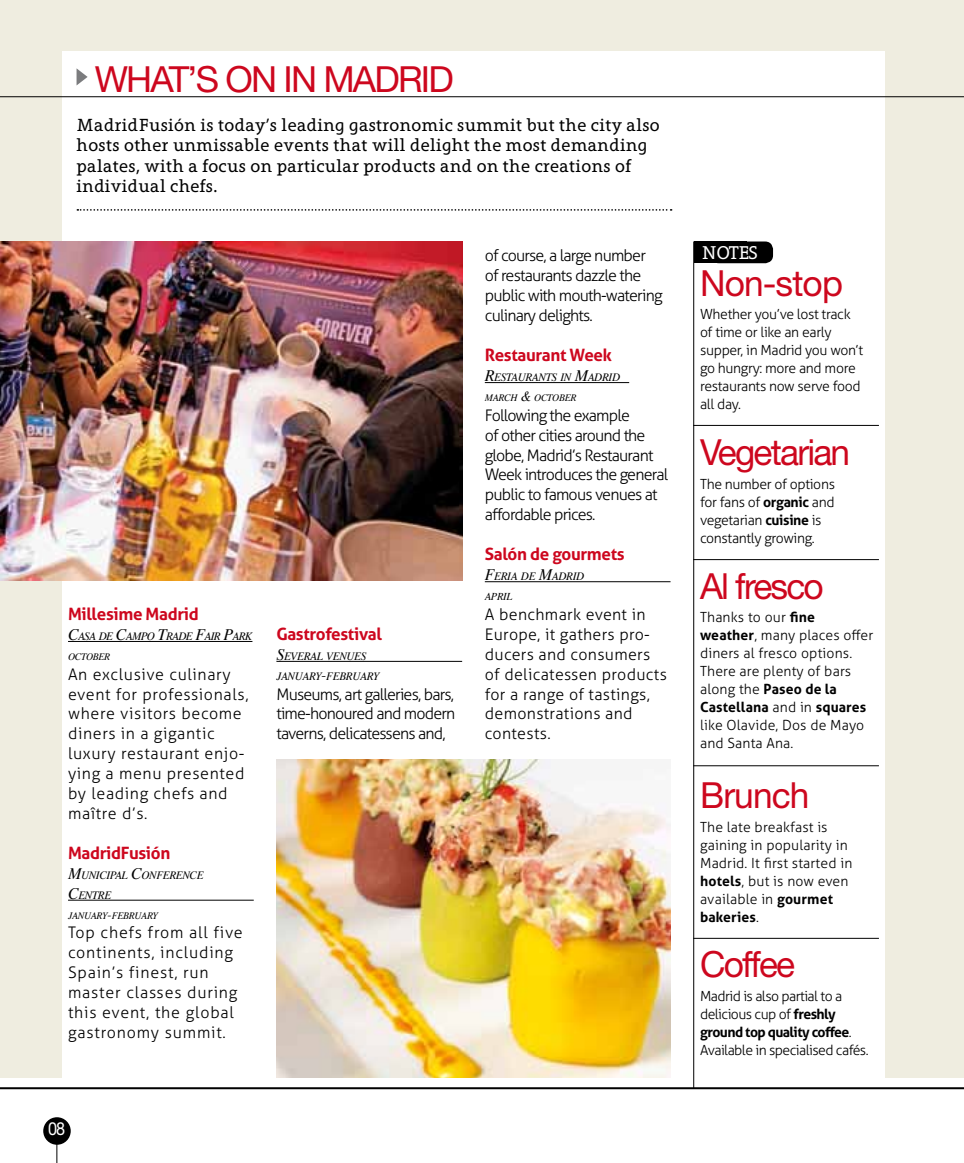
<style>
.page{position:relative;width:964px;height:1163px;background:#fff}
.page>*{position:absolute;margin:0;border:0;box-sizing:border-box;transform-origin:0 0}
.t1{font:36px "Helvetica Neue LT Std";letter-spacing:-.05em;color:#cd071e}
.t2{font:19px "Grandesign Neue Serif";letter-spacing:-.03em;color:#fff}
.t3{font:18px/20.4px "Grandesign Neue Serif";letter-spacing:.02em;color:#000}
.t4{font:18px "Helvetica Neue LT Std";color:#fff;scale:.9 1}
.t5{font:700 17px "Aller";letter-spacing:-.02em;color:#cd071e}
.t6{font:300 16px/20px "Aller";letter-spacing:-.05em;color:#000}
.t7{font:300 16px/20px "Aller";letter-spacing:.02em;color:#000;text-align:justify}
.t8{font:300 16px/20px "Aller";letter-spacing:.04em;color:#000}
.t9{font:300 16px/20px "Aller";letter-spacing:.05em;color:#000}
.t10{font:300 14px/18px "Aller";letter-spacing:-.025em;color:#000}
.t11{font:300 14px/18px "Aller";letter-spacing:.01em;color:#000}
.t12{font:italic 11.2px/19.8px "Times";letter-spacing:-.03em;color:#000}
.t13{font:italic 11.2px "Times";letter-spacing:-.055em;color:#000}
.t14{font:italic 10.4px "Times";letter-spacing:-.03em;color:#000}
.t15{font:italic 9.8px "Times";letter-spacing:-.03em;color:#000}
.s1{font-size:16px}
.s2{font-size:14px}
.s3{font-weight:700}
</style>
<div class="page">
<div style="left:43px;top:1116px;width:28px;height:28px;background:#000;border-radius:50%"></div>
<hr style="left:57px;top:1126px;width:1px;height:36px;background:#000">
<div style="left:0;top:0;width:964px;height:1077px;background:#efede0"></div>
<hr style="left:0;top:1087px;width:964px;height:2px;background:#000">
<div style="left:62px;top:51px;width:822px;height:1030px;background:#fff"></div>
<hr style="left:68px;top:641px;width:184px;height:1px;background:#000">
<hr style="left:68px;top:899px;width:186px;height:1px;background:#000">
<hr style="left:276px;top:661px;width:186px;height:1px;background:#000">
<hr style="left:485px;top:382px;width:144px;height:1px;background:#000">
<hr style="left:485px;top:581px;width:185px;height:1px;background:#000">
<svg style="left:77px;top:209px;width:594px;height:2px"></svg>
<svg style="left:77px;top:69px;width:11px;height:16px"></svg>
<hr style="left:0;top:96px;width:964px;height:1px;background:#000">
<img style="left:276px;top:759px;width:394px;height:318px">
<img style="left:0;top:241px;width:462px;height:339px">
<hr style="left:693px;top:241px;width:1px;height:846px;background:#000">
<div style="left:694px;top:241px;width:52px;height:22px;background:#000"></div>
<div style="left:711px;top:241px;width:62px;height:22px;background:#000;border-radius:8px"></div>
<hr style="left:693px;top:425px;width:186px;height:1px;background:#000">
<hr style="left:693px;top:559px;width:186px;height:1px;background:#000">
<hr style="left:693px;top:765px;width:186px;height:1px;background:#000">
<hr style="left:693px;top:937px;width:186px;height:1px;background:#000">
<h1 class="t1" style="left:95px;top:57px;width:360px">WHAT’S ON IN MADRID</h1>
<p class="t3" style="left:77px;top:115px;width:585px">MadridFusión is today’s leading gastronomic summit but the city also hosts other unmissable events that will delight the most demanding palates, with a focus on particular products and on the creations of individual chefs.</p>
<p class="t5" style="left:68px;top:603px;width:132px">Millesime Madrid</p>
<p class="t13" style="left:68px;top:629px;width:186px"><span class="s1">C</span>ASA DE <span class="s1">C</span>AMPO <span class="s1">T</span>RADE <span class="s1">F</span>AIR <span class="s1">P</span>ARK</p>
<p class="t15" style="left:68px;top:650px;width:44px">OCTOBER</p>
<p class="t8" style="left:68px;top:663px;width:182px">An exclusive culinary event for professionals, where visitors become diners in a gigantic luxury restaurant enjo&shy;ying a menu presented by leading chefs and maître d’s.</p>
<p class="t5" style="left:68px;top:842px;width:104px">MadridFusión</p>
<p class="t12" style="left:68px;top:865px;width:137px"><span class="s1">M</span>UNICIPAL <span class="s1">C</span>ONFERENCE<br><span class="s1">C</span>ENTRE</p>
<p class="t15" style="left:68px;top:909px;width:91px">JANUARY<span class="s2">-</span>FEBRUARY</p>
<p class="t9" style="left:68px;top:922px;width:176px">Top chefs from all five continents, including<br>Spain’s finest, run master classes during this event, the global gastronomy summit.</p>
<p class="t5" style="left:276px;top:623px;width:107px">Gastrofestival</p>
<p class="t12" style="left:276px;top:646px;width:104px"><span class="s1">S</span>EVERAL VENUES<br>JANUARY<span class="s1">-</span>FEBRUARY</p>
<p class="t7" style="left:276px;top:683px;width:180px">Museums, art galleries, bars, time-honoured and modern taverns, delicatessens and,</p>
<p class="t6" style="left:485px;top:246px;width:179px">of course, a large number of restaurants dazzle the public with mouth-watering culinary delights.</p>
<p class="t5" style="left:485px;top:344px;width:129px">Restaurant Week</p>
<p class="t12" style="left:485px;top:368px;width:137px"><span class="s1">R</span>ESTAURANTS IN <span class="s1">M</span>ADRID</p>
<p class="t15" style="left:485px;top:391px;width:93px">MARCH <span class="s2">&amp;</span> OCTOBER</p>
<p class="t6" style="left:485px;top:405px;width:185px">Following the example<br>of other cities around the globe, Madrid’s Restaurant<br>Week introduces the general public to famous venues at affordable prices.</p>
<p class="t5" style="left:485px;top:543px;width:141px">Salón de gourmets</p>
<p class="t12" style="left:485px;top:567px;width:101px"><span class="s1">F</span>ERIA DE <span class="s1">M</span>ADRID</p>
<p class="t14" style="left:485px;top:590px;width:29px">APRIL</p>
<p class="t7" style="left:485px;top:604px;width:184px;text-align:left">A benchmark event in<br>Europe, it gathers pro&shy;ducers and consumers of delicatessen products for a range of tastings, demonstrations and contests.</p>
<p class="t4" style="left:48px;top:1117px;width:20px">08</p>
<h2 class="t2" style="left:701px;top:241px;width:58px">NOTES</h2>
<h1 class="t1" style="left:700px;top:261px;width:144px">Non-stop</h1>
<p class="t10" style="left:700px;top:305px;width:164px">Whether you’ve lost track of time or like an early supper, in Madrid you won’t go hungry: more and more restaurants now serve food all day.</p>
<h1 class="t1" style="left:700px;top:431px;width:152px">Vegetarian</h1>
<p class="t10" style="left:700px;top:475px;width:136px">The number of options for fans of <span class="s3">organic</span> and vegetarian <span class="s3">cuisine</span> is constantly growing.</p>
<h1 class="t1" style="left:700px;top:564px;width:125px">Al fresco</h1>
<p class="t11" style="left:700px;top:608px;width:175px">Thanks to our <span class="s3">fine weather</span>, many places offer diners al fresco options.<br>There are plenty of bars along the <span class="s3">Paseo de la<br>Castellana</span> and in <span class="s3">squares </span>like Olavide, Dos de Mayo and Santa Ana.</p>
<h1 class="t1" style="left:700px;top:773px;width:111px">Brunch</h1>
<p class="t11" style="left:700px;top:817px;width:154px">The late breakfast is gaining in popularity in<br>Madrid. It first started in <span class="s3">hotels</span>, but is now even available in <span class="s3">gourmet bakeries</span>.</p>
<h1 class="t1" style="left:700px;top:943px;width:97px">Coffee</h1>
<p class="t10" style="left:700px;top:987px;width:170px">Madrid is also partial to a delicious cup of <span class="s3">freshly ground top quality coffee</span>.<br>Available in specialised cafés.</p>
</div>
